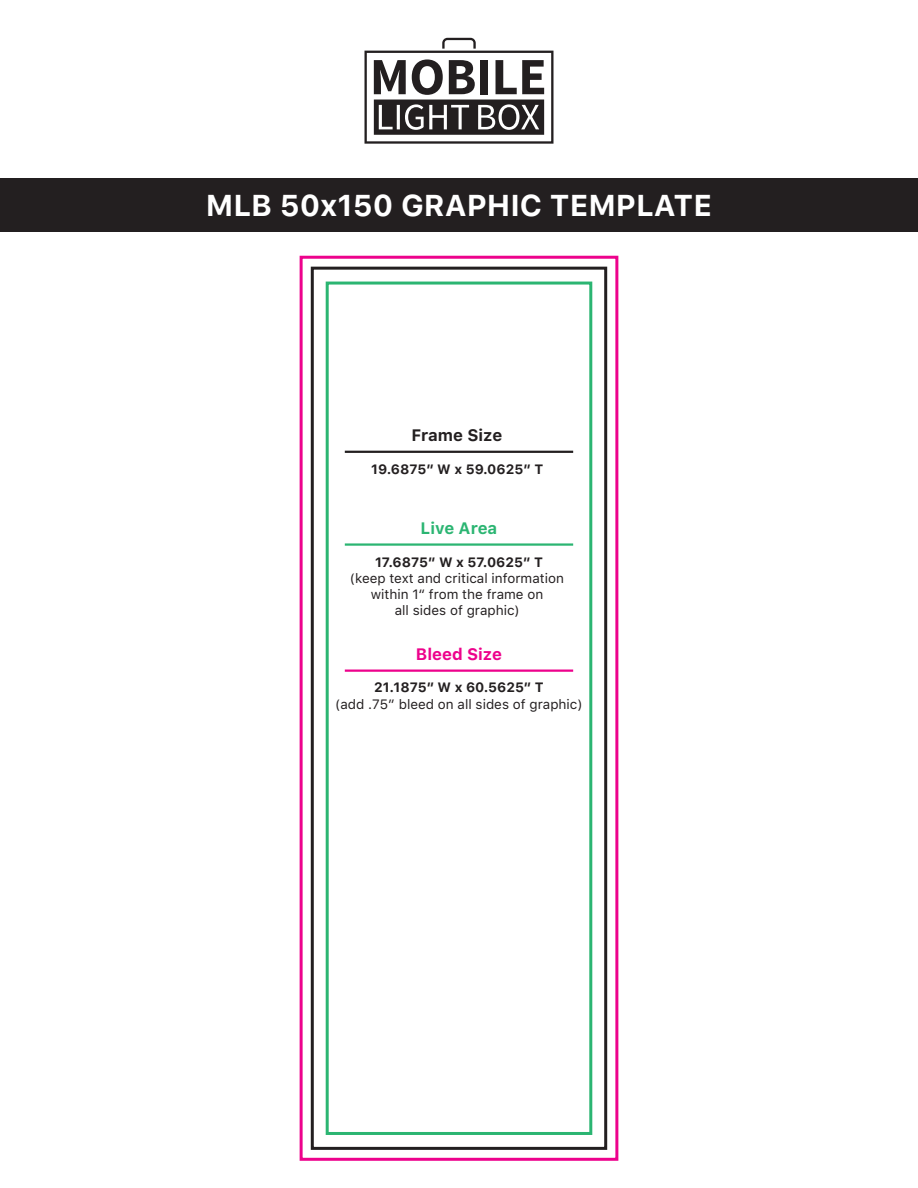
<style>
.page{position:relative;width:918px;height:1188px;background:#fff}
.page>*{position:absolute;margin:0;border:0;box-sizing:border-box;transform-origin:0 0}
.t1{font:700 30px "SFUI Text";color:#fff}
.t2{font:700 16.5px "SFUI Text";color:#ed028c}
.t3{font:700 16.5px "SFUI Text";color:#231f20}
.t4{font:700 16.5px "SFUI Text";color:#2bb572}
.t5{font:13.5px/16.2px "SFUI Text";color:#231f20;text-align:center}
.t6{font:700 13.5px "SFUI Text";color:#231f20}
</style>
<div class="page">
<svg style="left:365px;top:38px;width:189px;height:106px"></svg>
<div style="left:0;top:178px;width:918px;height:54px;background:#231f20"></div>
<hr style="left:345px;top:670px;width:228px;height:2px;background:#ed028c">
<hr style="left:345px;top:543px;width:228px;height:3px;background:#2bb572">
<hr style="left:345px;top:451px;width:228px;height:2px;background:#231f20">
<div style="left:311px;top:267px;width:296px;height:883px;border:3px solid #231f20"></div>
<div style="left:326px;top:282px;width:266px;height:853px;border:3px solid #2bb572"></div>
<div style="left:300px;top:256px;width:318px;height:905px;border:3px solid #ed028c"></div>
<h1 class="t1" style="left:206px;top:183px;width:508px">MLB 50x150 GRAPHIC TEMPLATE</h1>
<p class="t3" style="left:411px;top:423px;width:93px">Frame Size</p>
<p class="t6" style="left:371px;top:459px;width:174px">19.6875” W x 59.0625” T</p>
<p class="t4" style="left:421px;top:517px;width:78px">Live Area</p>
<p class="t6" style="left:375px;top:552px;width:169px">17.6875” W x 57.0625” T</p>
<p class="t5" style="left:350px;top:570px;width:215px">(keep text and critical information within 1“ from the frame on<br>all sides of graphic)</p>
<p class="t2" style="left:416px;top:642px;width:88px">Bleed Size</p>
<p class="t6" style="left:374px;top:678px;width:171px">21.1875” W x 60.5625” T</p>
<p class="t5" style="left:336px;top:695px;width:248px">(add .75” bleed on all sides of graphic)</p>
</div>
